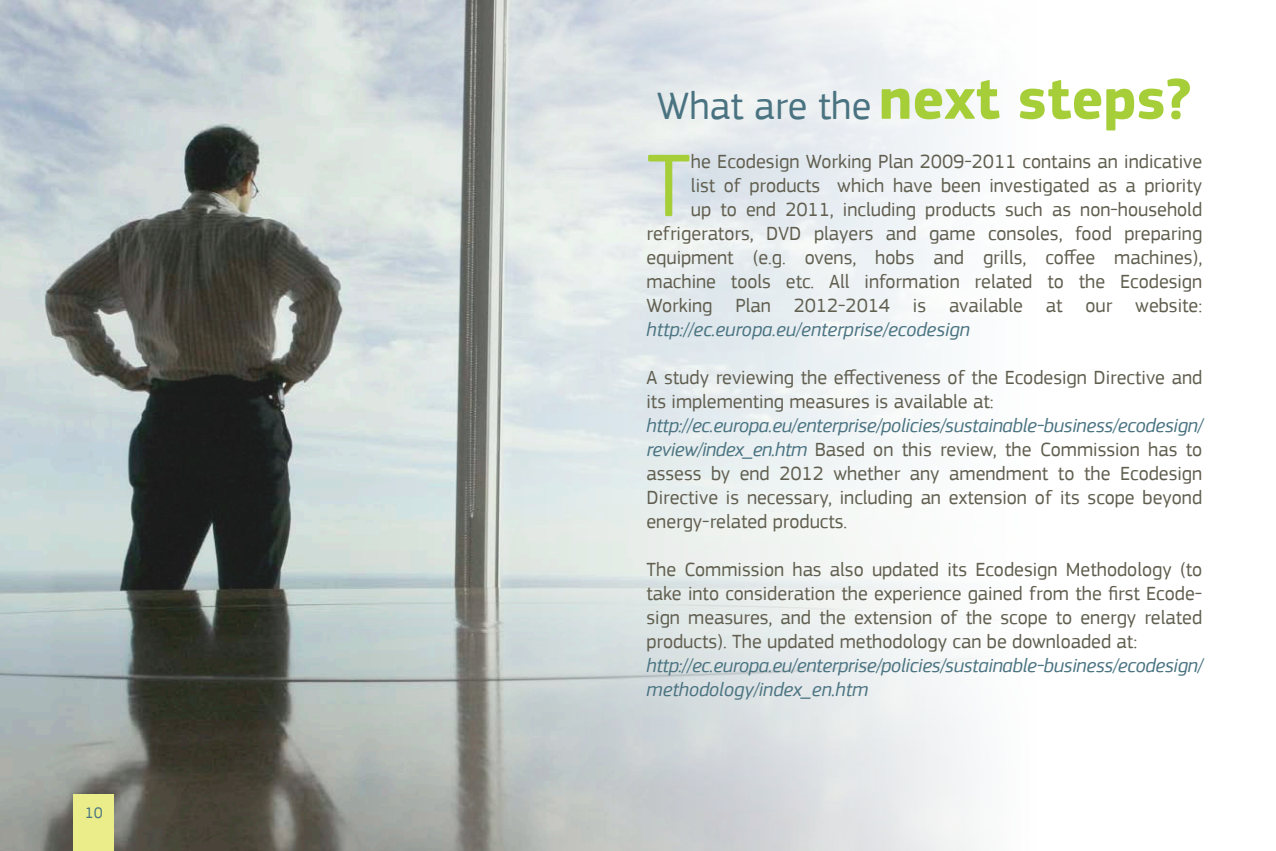
<style>
.page{position:relative;width:1276px;height:851px;background:#fff}
.page>*{position:absolute;margin:0;border:0;box-sizing:border-box;transform-origin:0 0}
.t1{font:92.4px "PF Square Sans Pro";color:#a6ce39}
.t2{font:40px "PF Square Sans Pro";color:#4a7381}
.t3{font:20px/24px "PF Square Sans Pro";color:#605e4f;text-align:justify}
.t4{font:italic 20px/24px "PF Square Sans Pro";letter-spacing:-.01em;color:#4a7381}
.t5{font:16px "PF Square Sans Pro";color:#4a7381}
.s1{font-weight:700;font-size:60px;color:#a6ce39}
.s2{font-style:italic;color:#4a7381}
</style>
<div class="page">
<img style="left:0;top:0;width:975px;height:850px">
<div style="left:74px;top:794px;width:40px;height:56px;background:#ebed8a"></div>
<p class="t5" style="left:85px;top:802px;width:19px">10</p>
<p class="t2" style="left:657px;top:82px;width:536px">What are the <span class="s1">next steps?</span></p>
<p class="t1" style="left:646px;top:132px;width:46px">T</p>
<p class="t3" style="left:691px;top:150px;width:513px">he Ecodesign Working Plan 2009-2011 contains an indicative</p>
<p class="t3" style="left:691px;top:174px;width:513px">list of products which have been investigated as a priority</p>
<p class="t3" style="left:691px;top:198px;width:513px">up to end 2011, including products such as non-household</p>
<p class="t3" style="left:646px;top:222px;width:557px">refrigerators, DVD players and game consoles, food preparing</p>
<p class="t3" style="left:646px;top:246px;width:557px">equipment (e.g. ovens, hobs and grills, coffee machines),</p>
<p class="t3" style="left:646px;top:270px;width:557px">machine tools etc. All information related to the Ecodesign</p>
<p class="t3" style="left:646px;top:294px;width:557px">Working Plan 2012-2014 is available at our website:</p>
<p class="t4" style="left:646px;top:318px;width:325px">http://ec.europa.eu/enterprise/ecodesign</p>
<p class="t3" style="left:646px;top:366px;width:557px">A study reviewing the effectiveness of the Ecodesign Directive and its implementing measures is available at:</p>
<p class="t3" style="left:646px;top:414px;width:558px"><span class="s2">http://ec.europa.eu/enterprise/policies/sustainable-business/ecodesign/ review/index_en.htm</span> Based on this review, the Commission has to assess by end 2012 whether any amendment to the Ecodesign Directive is necessary, including an extension of its scope beyond energy-related products.</p>
<p class="t3" style="left:646px;top:558px;width:557px">The Commission has also updated its Ecodesign Methodology (to take into consideration the experience gained from the first Ecode&shy;sign measures, and the extension of the scope to energy related products). The updated methodology can be downloaded at:</p>
<p class="t4" style="left:646px;top:654px;width:558px">http://ec.europa.eu/enterprise/policies/sustainable-business/ecodesign/ methodology/index_en.htm</p>
</div>
